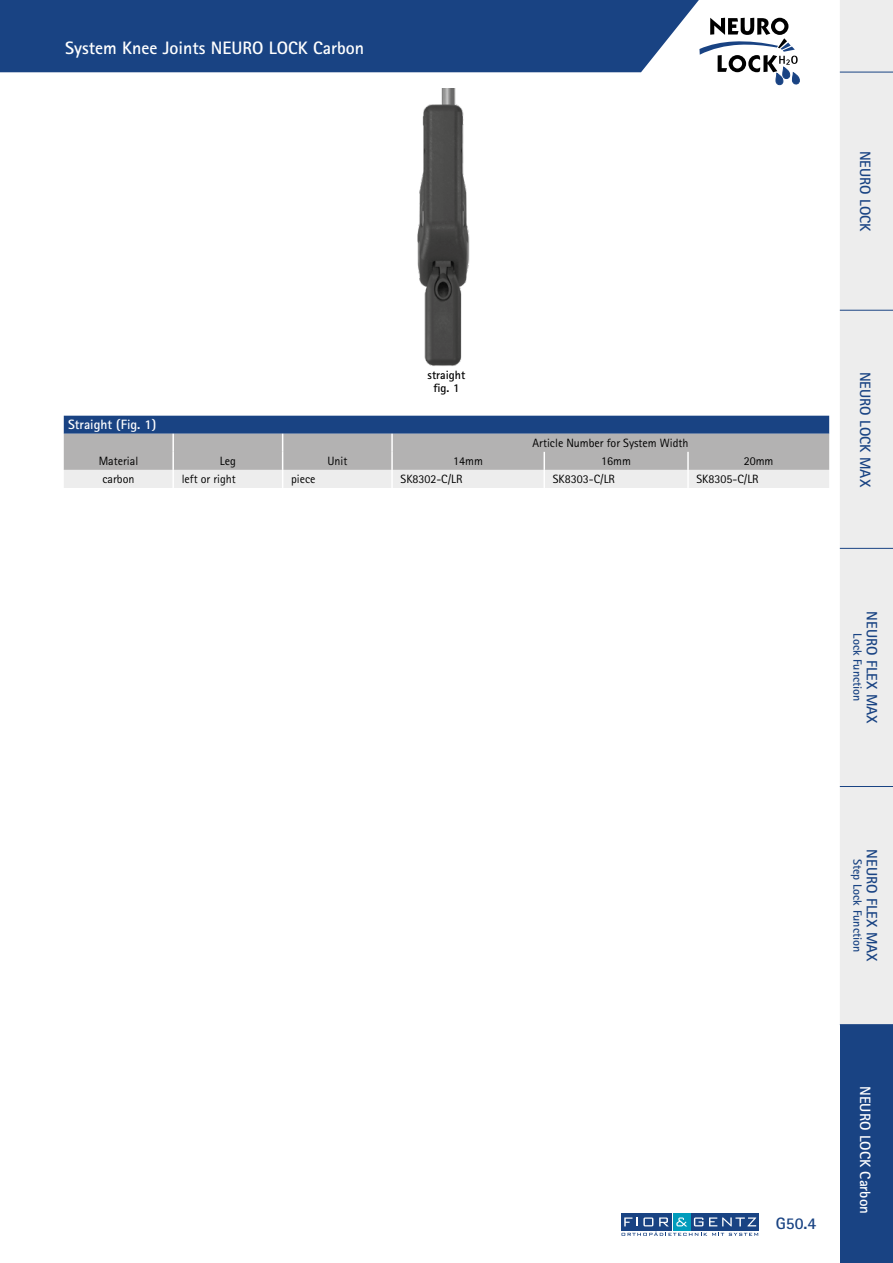
<style>
.page{position:relative;width:893px;height:1263px;background:#fff}
.page>*{position:absolute;margin:0;border:0;box-sizing:border-box;transform-origin:0 0}
.t1{font:700 18px "Rotis Sans Serif Pro";color:#fff}
.t2{font:700 16.5px "Rotis Sans Serif Pro";color:#194383}
.t3{font:700 15px "Rotis Sans Serif Pro";color:#194383}
.t4{font:700 15px "Rotis Sans Serif Pro";color:#fff}
.t5{font:700 13.5px "Rotis Sans Serif Pro";color:#fff}
.t6{font:12px "Rotis Sans Serif Pro";color:#000}
.t7{font:700 12px "Rotis Sans Serif Pro";color:#194383}
.t8{font:700 12px/13.5px "Rotis Sans Serif Pro";color:#000;text-align:center}
</style>
<div class="page">
<img style="left:417px;top:88px;width:53px;height:278px">
<div style="left:0;top:0;width:699px;height:72px;background:#194383"></div>
<div style="left:673px;top:1213px;width:17px;height:17px;background:#009cbc"></div>
<div style="left:692px;top:1213px;width:67px;height:17px;background:#194383"></div>
<div style="left:621px;top:1213px;width:50px;height:17px;background:#194383"></div>
<svg style="left:621px;top:1232px;width:137px;height:4px"></svg>
<svg style="left:676px;top:1217px;width:11px;height:9px"></svg>
<svg style="left:694px;top:1217px;width:9px;height:9px"></svg>
<svg style="left:709px;top:1217px;width:47px;height:9px"></svg>
<svg style="left:624px;top:1217px;width:29px;height:9px"></svg>
<svg style="left:659px;top:1217px;width:9px;height:9px"></svg>
<svg style="left:699px;top:18px;width:101px;height:68px"></svg>
<div style="left:840px;top:1025px;width:53px;height:238px;background:#194383"></div>
<div style="left:840px;top:0;width:53px;height:1024px;background:#ededed"></div>
<hr style="left:840px;top:1024px;width:53px;height:1px;background:#194383">
<hr style="left:840px;top:786px;width:53px;height:1px;background:#194383">
<hr style="left:840px;top:310px;width:53px;height:1px;background:#194383">
<hr style="left:840px;top:72px;width:53px;height:1px;background:#194383">
<hr style="left:840px;top:548px;width:53px;height:1px;background:#194383">
<svg style="left:64px;top:416px;width:765px;height:72px;background:#9ca6b5"></svg>
<h1 class="t1" style="left:65px;top:37px;width:300px">System Knee Joints NEURO LOCK Carbon</h1>
<p class="t3" style="left:875px;top:151px;width:82px;rotate:90deg">NEURO LOCK</p>
<p class="t5" style="left:68px;top:416px;width:90px">Straight (Fig. 1)</p>
<p class="t8" style="left:428px;top:368px;width:39px">straight fig. 1</p>
<p class="t6" style="left:533px;top:436px;width:157px">Article Number for System Width</p>
<p class="t6" style="left:99px;top:454px;width:41px">Material</p>
<p class="t6" style="left:220px;top:454px;width:17px">Leg</p>
<p class="t6" style="left:327px;top:454px;width:22px">Unit</p>
<p class="t6" style="left:453px;top:454px;width:31px">14mm</p>
<p class="t6" style="left:601px;top:454px;width:31px">16mm</p>
<p class="t6" style="left:744px;top:454px;width:31px">20mm</p>
<p class="t6" style="left:102px;top:472px;width:33px">carbon</p>
<p class="t6" style="left:182px;top:472px;width:56px">left or right</p>
<p class="t6" style="left:291px;top:472px;width:26px">piece</p>
<p class="t6" style="left:401px;top:472px;width:63px">SK8302-C/LR</p>
<p class="t6" style="left:553px;top:472px;width:64px">SK8303-C/LR</p>
<p class="t6" style="left:696px;top:472px;width:64px">SK8305-C/LR</p>
<p class="t3" style="left:875px;top:372px;width:117px;rotate:90deg">NEURO LOCK MAX</p>
<p class="t3" style="left:881px;top:611px;width:114px;rotate:90deg">NEURO FLEX MAX</p>
<p class="t7" style="left:865px;top:633px;width:70px;rotate:90deg">Lock Function</p>
<p class="t3" style="left:881px;top:849px;width:114px;rotate:90deg">NEURO FLEX MAX</p>
<p class="t7" style="left:865px;top:859px;width:95px;rotate:90deg">Step Lock Function</p>
<h2 class="t2" style="left:776px;top:1213px;width:42px">G50.4</h2>
<p class="t4" style="left:875px;top:1086px;width:129px;rotate:90deg">NEURO LOCK Carbon</p>
</div>
